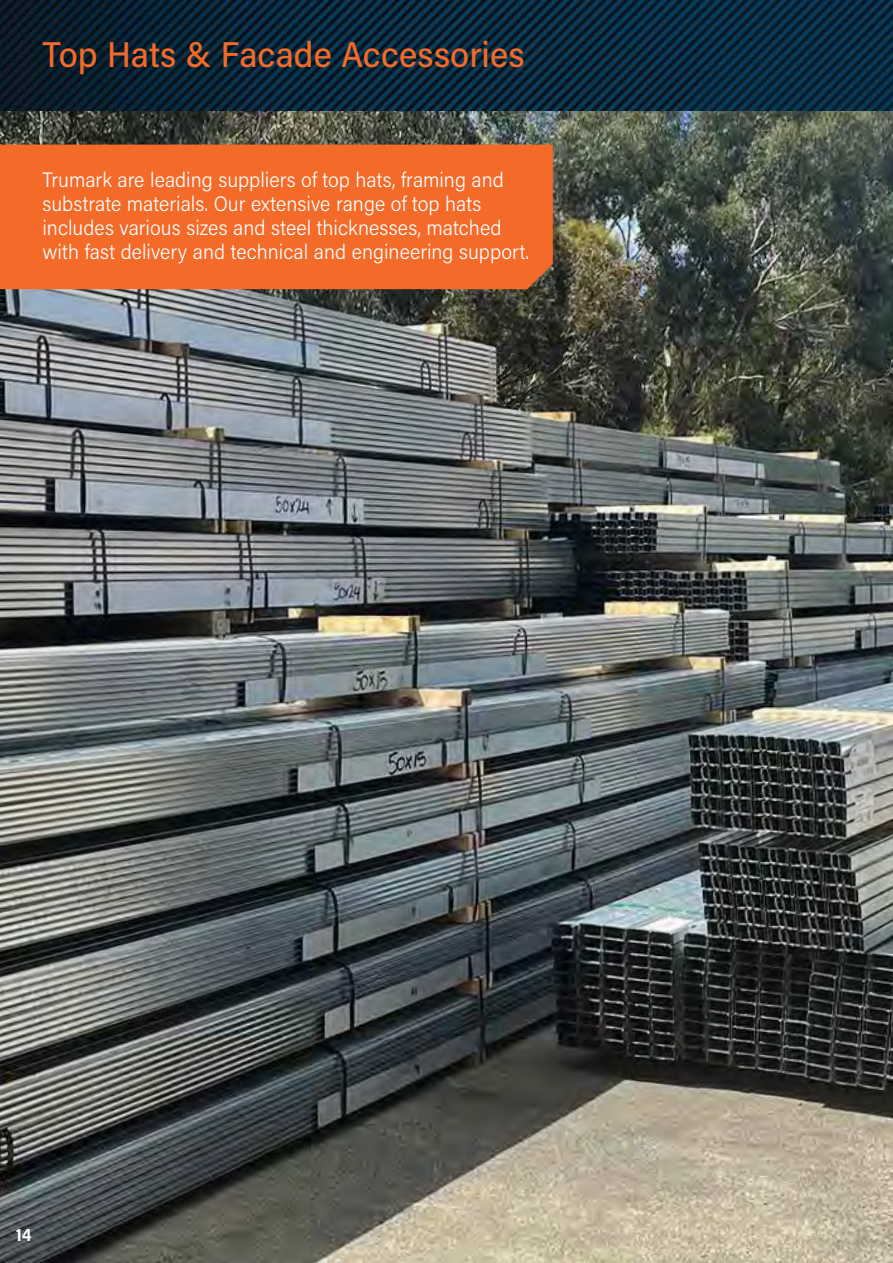
<style>
.page{position:relative;width:893px;height:1263px;background:#fff}
.page>*{position:absolute;margin:0;border:0;box-sizing:border-box;transform-origin:0 0}
.t1{font:500 36px "Acumin Pro Semi Cond";color:#f36a29}
.t2{font:300 21px/24px "Acumin Pro Semi Cond";color:#fff}
.t3{font:700 18px "Acumin Pro Semi Cond";color:#fff}
</style>
<div class="page">
<img style="left:0;top:111px;width:893px;height:1152px">
<img style="left:0;top:0;width:893px;height:111px">
<div style="left:0;top:145px;width:553px;height:144px;background:#f36a29"></div>
<h1 class="t1" style="left:43px;top:30px;width:484px">Top Hats &amp; Facade Accessories</h1>
<p class="t2" style="left:43px;top:167px;width:488px">Trumark are leading suppliers of top hats, framing and substrate materials. Our extensive range of top hats includes various sizes and steel thicknesses, matched with fast delivery and technical and engineering support.</p>
<p class="t3" style="left:16px;top:1222px;width:17px">14</p>
</div>
